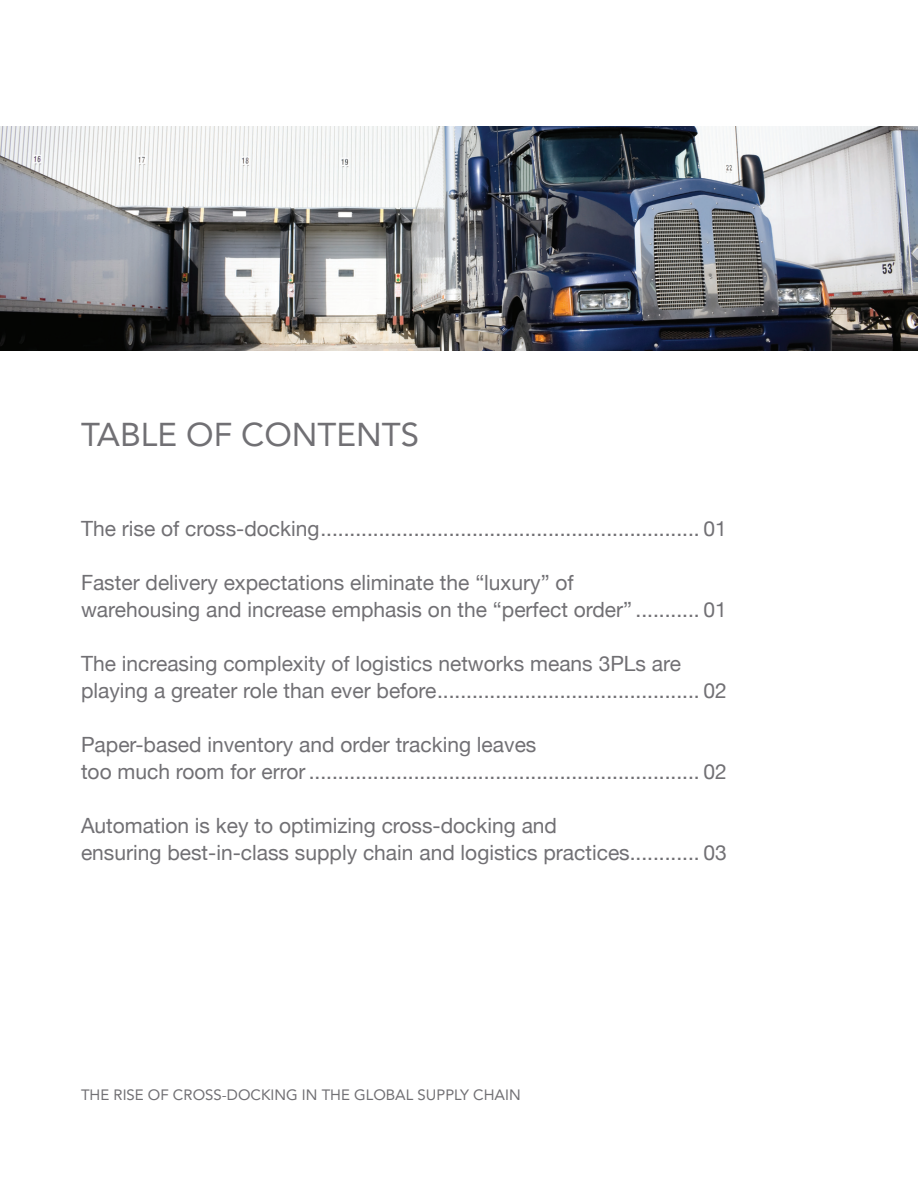
<style>
.page{position:relative;width:918px;height:1188px;background:#fff}
.page>*{position:absolute;margin:0;border:0;box-sizing:border-box;transform-origin:0 0}
.t1{font:33px "Avenir";color:#717074}
.t2{font:21px/27px "Helvetica Neue";color:#717074}
.t3{font:15px "Avenir";color:#717074}
</style>
<div class="page">
<img style="left:0;top:126px;width:918px;height:225px">
<h1 class="t1" style="left:81px;top:408px;width:337px">TABLE OF CONTENTS</h1>
<p class="t2" style="left:81px;top:516px;width:647px">The rise of cross-docking................................................................. 01</p>
<p class="t2" style="left:81px;top:570px;width:647px">Faster delivery expectations eliminate the “luxury” of<br>warehousing and increase emphasis on the “perfect order” ........... 01</p>
<p class="t2" style="left:81px;top:651px;width:647px">The increasing complexity of logistics networks means 3PLs are playing a greater role than ever before............................................. 02</p>
<p class="t2" style="left:81px;top:732px;width:647px">Paper-based inventory and order tracking leaves<br>too much room for error................................................................... 02</p>
<p class="t2" style="left:81px;top:813px;width:647px">Automation is key to optimizing cross-docking and<br>ensuring best-in-class supply chain and logistics practices............ 03</p>
<p class="t3" style="left:81px;top:1083px;width:441px">THE RISE OF CROSS-DOCKING IN THE GLOBAL SUPPLY CHAIN</p>
</div>
